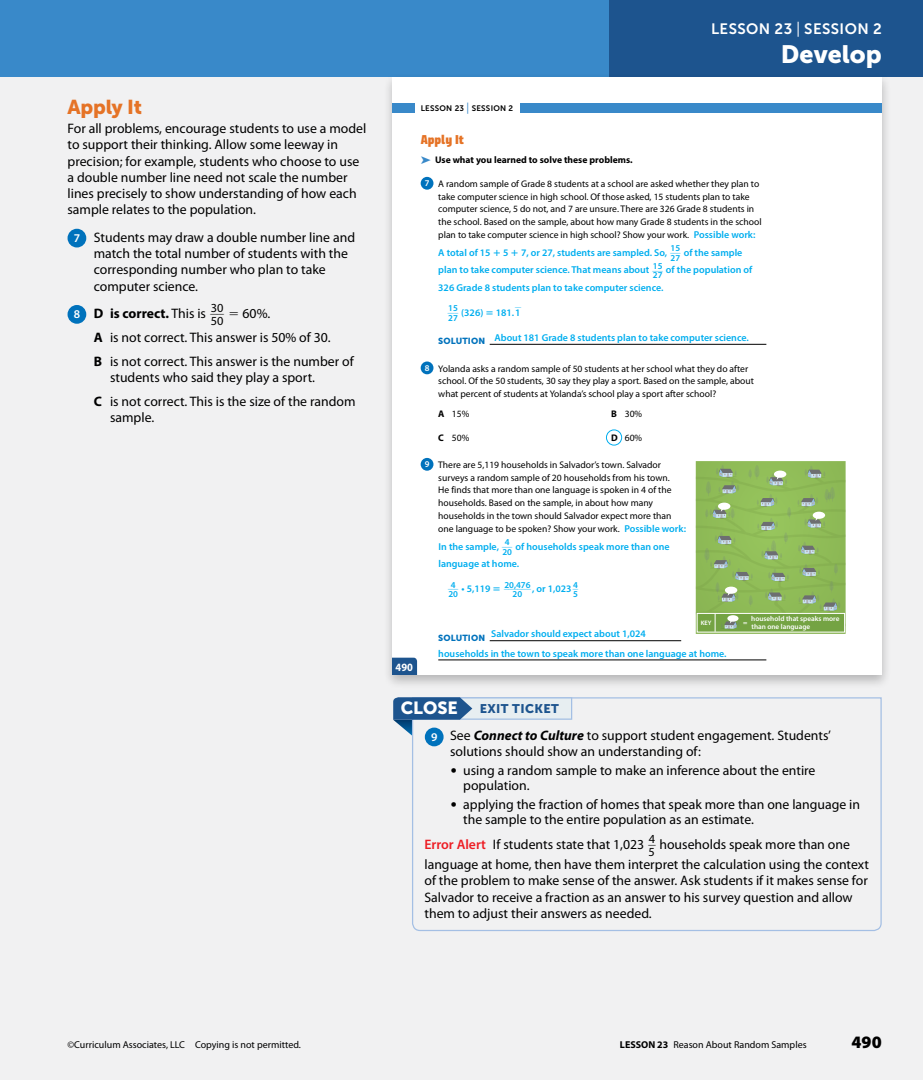
<style>
.page{position:relative;width:923px;height:1080px;background:#fff}
.page>*{position:absolute;margin:0;border:0;box-sizing:border-box;transform-origin:0 0}
.t1{font:25px "Museo Sans 900";color:#fff}
.t2{font:20px "Museo Sans 900";letter-spacing:-.01em;color:#e57326}
.t3{font:900 17.5px "Myriad Pro";color:#000}
.t4{font:15px "Museo Sans 700";letter-spacing:.03em;color:#fff}
.t5{font:13.75px/16.2px "Myriad Pro";color:#000}
.t6{font:700 13.75px "Myriad Pro";color:#000}
.t7{font:800 12.75px "Bunday Sans";color:#e57326}
.t8{font:12.5px "Museo Sans 900";letter-spacing:.03em;color:#1d548e}
.t9{font:12.38px "Myriad Pro";color:#000}
.t10{font:600 11.88px "Myriad Pro";color:#fff}
.t11{font:700 semi-condensed 11.25px "Myriad Pro";color:#fff}
.t12{font:600 10px/17.6px "Myriad Pro";color:#00aeef}
.t13{font:10px "Myriad Pro";color:#000}
.t14{font:9.62px/12.8px "Myriad Pro";color:#000}
.t15{font:700 9.62px "Myriad Pro";color:#000}
.t16{font:600 9px "Myriad Pro";color:#00aeef}
.t17{font:8.75px "Museo Sans 900";letter-spacing:.01em;color:#0072bc}
.t18{font:600 8.75px "Myriad Pro";color:#fff}
.t19{font:8.5px "Mathematical Pi LT Std 3";color:#00aeef;scale:.8 1}
.t20{font:8.5px "Mathematical Pi LT Std 3";color:#00aeef;scale:1.05 1}
.t21{font:8px "Museo Sans 700";letter-spacing:.03em;color:#000}
.t22{font:600 7.25px/8px "Myriad Pro";color:#fff}
.t23{font:600 6.38px "Myriad Pro";color:#fff}
.s1{font-family:"Myriad Pro"}
.s2{font-weight:400}
.s3{font-weight:700}
.s4{font-family:"Myriad Pro";font-size:11.25px;color:#3989c9}
.s5{color:#3989c9}
.s6{font-weight:600;font-size:10px;color:#00aeef}
.s7{font-size:17.5px;color:#fff}
.s8{font-weight:700;font-style:italic}
.s9{font-weight:700;font-size:17.5px}
.s10{font-weight:600;color:#ed1d24}
</style>
<div class="page">
<div style="left:0;top:71px;width:922px;height:1009px;background:#f1f1f2"></div>
<div style="left:0;top:0;width:609px;height:77px;background:#3989c9"></div>
<div style="left:609px;top:0;width:313px;height:77px;background:#1d548e"></div>
<div style="left:68px;top:229px;width:18px;height:19px;background:#0072bc;border-radius:50%"></div>
<div style="left:68px;top:305px;width:18px;height:19px;background:#0072bc;border-radius:50%"></div>
<svg style="left:412px;top:697px;width:470px;height:234px"></svg>
<div style="left:425px;top:728px;width:18px;height:18px;background:#0072bc;border-radius:50%"></div>
<div style="left:460px;top:698px;width:111px;height:21px;background:#e7eef1"></div>
<div style="left:459px;top:697px;width:113px;height:23px;border:1px solid #a4bfe4"></div>
<svg style="left:393px;top:697px;width:79px;height:39px"></svg>
<div style="left:383px;top:72px;width:508px;height:617px;background:#000;opacity:.25"></div>
<div style="left:392px;top:77px;width:489px;height:597px;background:#fff"></div>
<div style="left:392px;top:103px;width:489px;height:10px;background:#3989c9"></div>
<hr style="left:489px;top:344px;width:277px;height:1px;background:#000">
<hr style="left:489px;top:641px;width:192px;height:1px;background:#000">
<hr style="left:438px;top:660px;width:328px;height:1px;background:#000">
<div style="left:420px;top:177px;width:13px;height:13px;background:#0072bc;border-radius:50%"></div>
<div style="left:420px;top:362px;width:13px;height:12px;background:#0072bc;border-radius:50%"></div>
<div style="left:420px;top:458px;width:13px;height:13px;background:#0072bc;border-radius:50%"></div>
<div style="left:414px;top:102px;width:105px;height:11px;background:#fff"></div>
<svg style="left:695px;top:461px;width:150px;height:173px;background:#92ba66"></svg>
<svg style="left:392px;top:658px;width:25px;height:16px"></svg>
<div style="left:606px;top:430px;width:16px;height:16px;border:1px solid #00aeef;border-radius:50%"></div>
<p class="t4" style="left:711px;top:20px;width:172px">LESSON 23 <span class="s1">|</span> SESSION 2</p>
<h1 class="t1" style="left:781px;top:40px;width:102px">Develop</h1>
<h2 class="t2" style="left:68px;top:96px;width:76px">Apply It</h2>
<p class="t5" style="left:68px;top:121px;width:300px">For all problems, encourage students to use a model to support their thinking. Allow some leeway in precision; for example, students who choose to use a double number line need not scale the number lines precisely to show understanding of how each sample relates to the population.</p>
<p class="t5" style="left:94px;top:229px;width:263px">Students may draw a double number line and match the total number of students with the corresponding number who plan to take computer science.</p>
<p class="t6" style="left:94px;top:305px;width:131px">D is correct. <span class="s2">This is</span> <sup>30</sup></p>
<p class="t10" style="left:74px;top:230px;width:8px">7</p>
<p class="t5" style="left:94px;top:302px;width:261px;line-height:23.8px;text-indent:149px">60%.<br><span class="s3">A</span> is not correct. This answer is 50% of 30.<br><span class="s3">B</span> is not correct. This answer is the number of</p>
<p class="t5" style="left:94px;top:366px;width:263px;line-height:23.8px;text-indent:16px">students who said they play a sport.<br><span class="s3">C</span> is not correct. This is the size of the random</p>
<p class="t5" style="left:110px;top:409px;width:46px">sample.</p>
<p class="t10" style="left:74px;top:307px;width:8px">8</p>
<p class="t9" style="left:210px;top:314px;width:15px">••50</p>
<p class="t21" style="left:420px;top:104px;width:94px">LESSON 23 <span class="s4">|</span> SESSION 2</p>
<p class="t7" style="left:420px;top:132px;width:45px">Apply It</p>
<p class="t15" style="left:420px;top:154px;width:213px"><span class="s5">➤</span> Use what you learned to solve these problems.</p>
<p class="t14" style="left:438px;top:177px;width:325px">A random sample of Grade 8 students at a school are asked whether they plan to take computer science in high school. Of those asked, 15 students plan to take computer science, 5 do not, and 7 are unsure. There are 326 Grade 8 students in the school. Based on the sample, about how many Grade 8 students in the school</p>
<p class="t18" style="left:424px;top:178px;width:6px">7</p>
<p class="t14" style="left:438px;top:229px;width:318px">plan to take computer science in high school? Show your work. <span class="s6">Possible work:</span></p>
<p class="t18" style="left:424px;top:362px;width:6px">8</p>
<p class="t18" style="left:424px;top:459px;width:6px">9</p>
<p class="t12" style="left:438px;top:243px;width:305px">A total of 15 5 7, or 27, students are sampled. So, <sup>15</sup> of the sample</p>
<p class="t19" style="left:670px;top:253px;width:14px">•••</p>
<p class="t16" style="left:670px;top:252px;width:11px">27</p>
<p class="t12" style="left:438px;top:261px;width:315px">plan to take computer science. That means about <sup>15</sup> of the population of</p>
<p class="t16" style="left:653px;top:270px;width:11px">27</p>
<p class="t12" style="left:438px;top:279px;width:227px">326 Grade 8 students plan to take computer science.</p>
<p class="t16" style="left:448px;top:303px;width:11px">15</p>
<p class="t19" style="left:448px;top:313px;width:14px">•••</p>
<p class="t16" style="left:448px;top:312px;width:11px">27</p>
<p class="t12" style="left:461px;top:303px;width:61px">(326) 181. ••</p>
<p class="t12" style="left:515px;top:303px;width:7px">1</p>
<p class="t12" style="left:494px;top:328px;width:256px">About 181 Grade 8 students plan to take computer science.</p>
<p class="t17" style="left:438px;top:336px;width:48px">SOLUTION</p>
<p class="t14" style="left:438px;top:362px;width:317px">Yolanda asks a random sample of 50 students at her school what they do after school. Of the 50 students, 30 say they play a sport. Based on the sample, about what percent of students at Yolanda’s school play a sport after school?</p>
<p class="t14" style="left:438px;top:408px;width:33px"><span class="s3">A</span> 15%</p>
<p class="t14" style="left:611px;top:408px;width:33px"><span class="s3">B</span> 30%</p>
<p class="t14" style="left:438px;top:431px;width:33px"><span class="s3">C</span> 50%</p>
<p class="t14" style="left:611px;top:431px;width:33px"><span class="s3">D</span> 60%</p>
<p class="t14" style="left:438px;top:458px;width:235px">There are 5,119 households in Salvador’s town. Salvador surveys a random sample of 20 households from his town.<br>He finds that more than one language is spoken in 4 of the households. Based on the sample, in about how many households in the town should Salvador expect more than</p>
<p class="t14" style="left:438px;top:522px;width:249px">one language to be spoken? Show your work. <span class="s6">Possible work:</span></p>
<p class="t12" style="left:438px;top:537px;width:73px">In the sample, <sup>4</sup></p>
<p class="t12" style="left:438px;top:537px;width:233px;text-indent:77px">of households speak more than one language at home.</p>
<p class="t16" style="left:451px;top:579px;width:6px">4</p>
<p class="t19" style="left:448px;top:589px;width:14px">•••</p>
<p class="t16" style="left:448px;top:588px;width:11px">20</p>
<p class="t19" style="left:502px;top:546px;width:14px">•••</p>
<p class="t16" style="left:502px;top:546px;width:11px">20</p>
<p class="t16" style="left:504px;top:579px;width:28px">20,476</p>
<p class="t20" style="left:504px;top:589px;width:27px">••••••</p>
<p class="t16" style="left:512px;top:588px;width:11px">20</p>
<p class="t12" style="left:532px;top:580px;width:47px">, or 1,023 <sup>4</sup></p>
<p class="t12" style="left:461px;top:580px;width:30px">• 5,119</p>
<p class="t16" style="left:573px;top:588px;width:7px">• •5</p>
<p class="t23" style="left:700px;top:618px;width:12px">KEY</p>
<p class="t22" style="left:751px;top:614px;width:90px">household that speaks more than one language</p>
<p class="t22" style="left:743px;top:618px;width:6px">=</p>
<p class="t12" style="left:438px;top:624px;width:290px;line-height:19.2px;text-indent:53px">Salvador should expect about 1,024<br>households in the town to speak more than one language at home.</p>
<p class="t17" style="left:438px;top:633px;width:48px">SOLUTION</p>
<p class="t11" style="left:395px;top:661px;width:19px">490</p>
<p class="t8" style="left:400px;top:702px;width:160px"><span class="s7">CLOSE</span> EXIT TICKET</p>
<p class="t5" style="left:450px;top:728px;width:382px">See <span class="s8">Connect to Culture</span> to support student engagement. Students’ solutions should show an understanding of:</p>
<p class="t5" style="left:463px;top:763px;width:354px;line-height:15px;text-indent:-12px"><span class="s9">•</span> using a random sample to make an inference about the entire population.</p>
<p class="t5" style="left:463px;top:797px;width:398px;line-height:15px;text-indent:-12px"><span class="s9">•</span> applying the fraction of homes that speak more than one language in the sample to the entire population as an estimate.</p>
<p class="t5" style="left:424px;top:837px;width:427px"><span class="s10">Error Alert</span> If students state that 1,023 <sup>4</sup> households speak more than one</p>
<p class="t10" style="left:431px;top:729px;width:8px">9</p>
<p class="t9" style="left:648px;top:845px;width:9px">5• •</p>
<p class="t5" style="left:424px;top:857px;width:446px">language at home, then have them interpret the calculation using the context of the problem to make sense of the answer. Ask students if it makes sense for Salvador to receive a fraction as an answer to his survey question and allow them to adjust their answers as needed.</p>
<p class="t13" style="left:68px;top:1039px;width:235px">©Curriculum Associates, LLC Copying is not permitted.</p>
<p class="t13" style="left:620px;top:1039px;width:188px"><span class="s3">LESSON 23</span> Reason About Random Samples</p>
<p class="t3" style="left:851px;top:1032px;width:32px">490</p>
</div>
